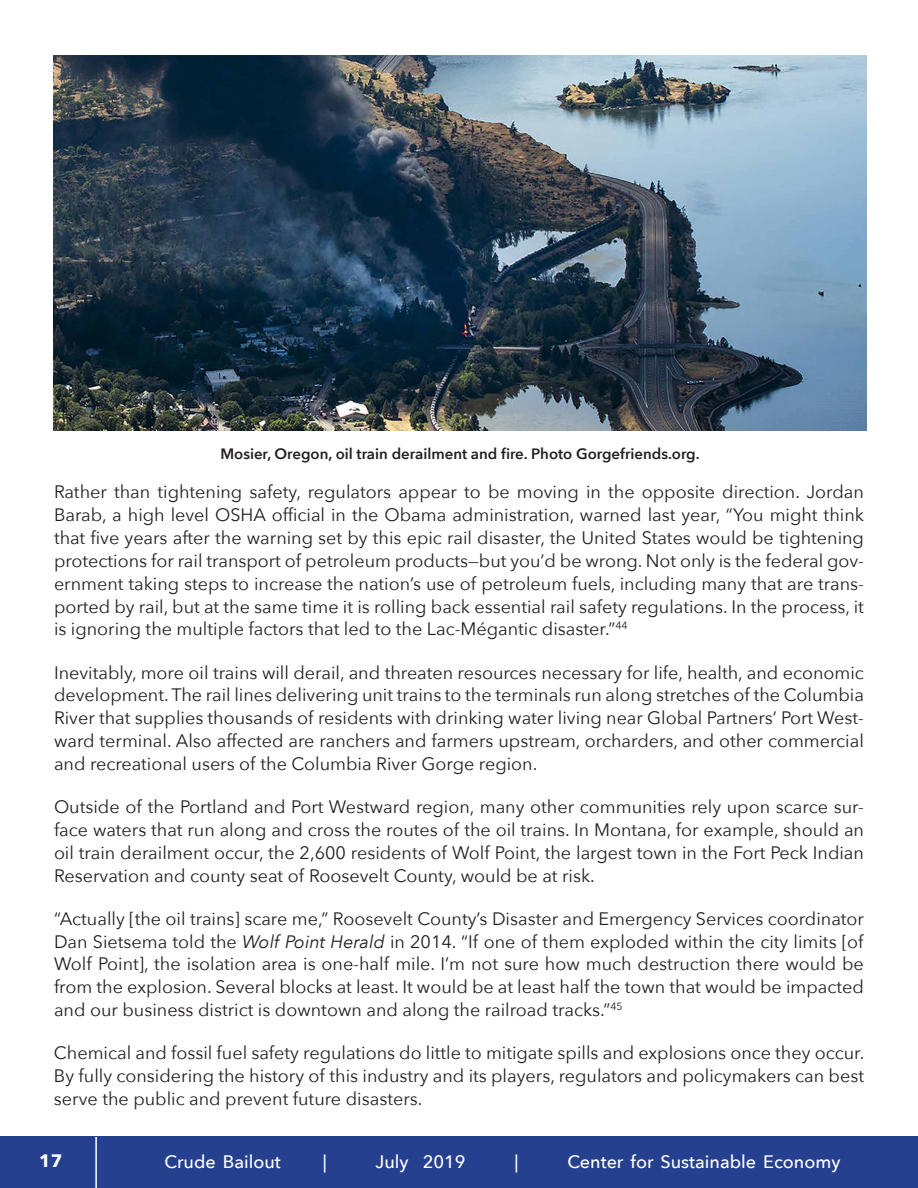
<style>
.page{position:relative;width:918px;height:1188px;background:#fff}
.page>*{position:absolute;margin:0;border:0;box-sizing:border-box;transform-origin:0 0}
.t1{font:18px/22.8px "Avenir Next";color:#231f20;text-align:justify}
.t2{font:500 18px "Avenir Next";color:#fff}
.t3{font:700 18px "Avenir Next";color:#fff}
.t4{font:600 15px "Avenir Next";color:#231f20}
.s1{font-style:italic}
</style>
<div class="page">
<div style="left:0;top:1137px;width:918px;height:51px;background:#25408f"></div>
<hr style="left:95px;top:1137px;width:2px;height:51px;background:#fff">
<img style="left:53px;top:55px;width:813px;height:376px">
<p class="t4" style="left:220px;top:441px;width:481px">Mosier, Oregon, oil train derailment and fire. Photo Gorgefriends.org.</p>
<p class="t1" style="left:54px;top:480px;width:812px">Rather than tightening safety, regulators appear to be moving in the opposite direction. Jordan Barab, a high level OSHA official in the Obama administration, warned last year, “You might think that five years after the warning set by this epic rail disaster, the United States would be tightening protections for rail transport of petroleum products—but you’d be wrong. Not only is the federal gov&shy;ernment taking steps to increase the nation’s use of petroleum fuels, including many that are trans&shy;ported by rail, but at the same time it is rolling back essential rail safety regulations. In the process, it is ignoring the multiple factors that led to the Lac-Mégantic disaster.”<sup>44</sup></p>
<p class="t1" style="left:54px;top:660px;width:812px">Inevitably, more oil trains will derail, and threaten resources necessary for life, health, and economic development. The rail lines delivering unit trains to the terminals run along stretches of the Columbia River that supplies thousands of residents with drinking water living near Global Partners’ Port West&shy;ward terminal. Also affected are ranchers and farmers upstream, orcharders, and other commercial and recreational users of the Columbia River Gorge region.</p>
<p class="t1" style="left:54px;top:795px;width:812px">Outside of the Portland and Port Westward region, many other communities rely upon scarce sur&shy;face waters that run along and cross the routes of the oil trains. In Montana, for example, should an oil train derailment occur, the 2,600 residents of Wolf Point, the largest town in the Fort Peck Indian Reservation and county seat of Roosevelt County, would be at risk.</p>
<p class="t1" style="left:54px;top:906px;width:812px">“Actually [the oil trains] scare me,” Roosevelt County’s Disaster and Emergency Services coordinator Dan Sietsema told the <span class="s1">Wolf Point Herald</span> in 2014. “If one of them exploded within the city limits [of Wolf Point], the isolation area is one-half mile. I’m not sure how much destruction there would be from the explosion. Several blocks at least. It would be at least half the town that would be impacted and our business district is downtown and along the railroad tracks.”<sup>45</sup></p>
<p class="t1" style="left:54px;top:1041px;width:812px">Chemical and fossil fuel safety regulations do little to mitigate spills and explosions once they occur.<br>By fully considering the history of this industry and its players, regulators and policymakers can best serve the public and prevent future disasters.</p>
<p class="t3" style="left:39px;top:1146px;width:25px">17</p>
<p class="t2" style="left:164px;top:1147px;width:118px">Crude Bailout</p>
<p class="t2" style="left:323px;top:1147px;width:5px">|</p>
<p class="t2" style="left:376px;top:1147px;width:91px">July 2019</p>
<p class="t2" style="left:514px;top:1147px;width:5px">|</p>
<p class="t2" style="left:567px;top:1147px;width:275px">Center for Sustainable Economy</p>
</div>
